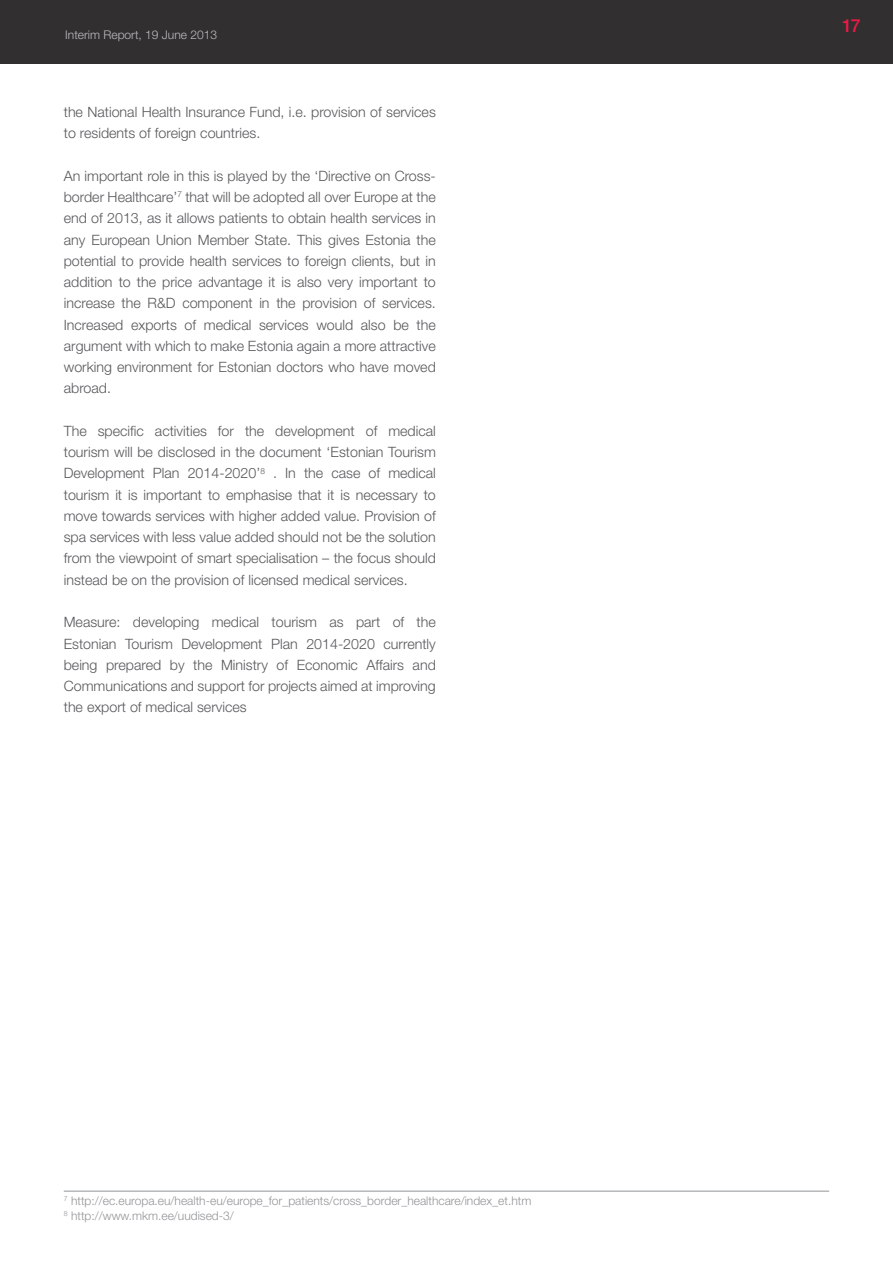
<style>
.page{position:relative;width:893px;height:1263px;background:#fff}
.page>*{position:absolute;margin:0;border:0;box-sizing:border-box;transform-origin:0 0}
.t1{font:500 18px "Helvetica Neue LT Std";color:#ed1845}
.t2{font:300 14.25px/21.3px "Helvetica Neue LT Std";color:#57585a;text-align:justify}
.t3{font:300 12px/14.4px "Helvetica Neue LT Std";color:#939598}
.t4{font:300 12px "Helvetica Neue LT Std";color:#bcbdc0}
</style>
<div class="page">
<div style="left:0;top:0;width:893px;height:64px;background:#312f30"></div>
<hr style="left:64px;top:1191px;width:765px;height:1px;background:#939598">
<p class="t4" style="left:65px;top:31px;width:153px">Interim Report, 19 June 2013</p>
<p class="t2" style="left:64px;top:103px;width:374px">the National Health Insurance Fund, i.e. provision of services to residents of foreign countries.</p>
<p class="t2" style="left:64px;top:166px;width:374px">An important role in this is played by the ‘Directive on Cross&shy;border Healthcare’<sup>7</sup> that will be adopted all over Europe at the end of 2013, as it allows patients to obtain health services in any European Union Member State. This gives Estonia the potential to provide health services to foreign clients, but in addition to the price advantage it is also very important to increase the R&amp;D component in the provision of services.<br>Increased exports of medical services would also be the argument with which to make Estonia again a more attractive working environment for Estonian doctors who have moved abroad.</p>
<p class="t2" style="left:64px;top:422px;width:374px">The specific activities for the development of medical tourism will be disclosed in the document ‘Estonian Tourism Development Plan 2014-2020’<sup>8</sup> . In the case of medical tourism it is important to emphasise that it is necessary to move towards services with higher added value. Provision of spa services with less value added should not be the solution from the viewpoint of smart specialisation – the focus should instead be on the provision of licensed medical services.</p>
<p class="t2" style="left:64px;top:613px;width:374px">Measure: developing medical tourism as part of the Estonian Tourism Development Plan 2014-2020 currently being prepared by the Ministry of Economic Affairs and Communications and support for projects aimed at improving the export of medical services</p>
<p class="t3" style="left:64px;top:1195px;width:469px"><sup>7</sup> http://ec.europa.eu/health-eu/europe_for_patients/cross_border_healthcare/index_et.htm<br><sup>8</sup> http://www.mkm.ee/uudised-3/</p>
<p class="t1" style="left:842px;top:19px;width:20px">17</p>
</div>
